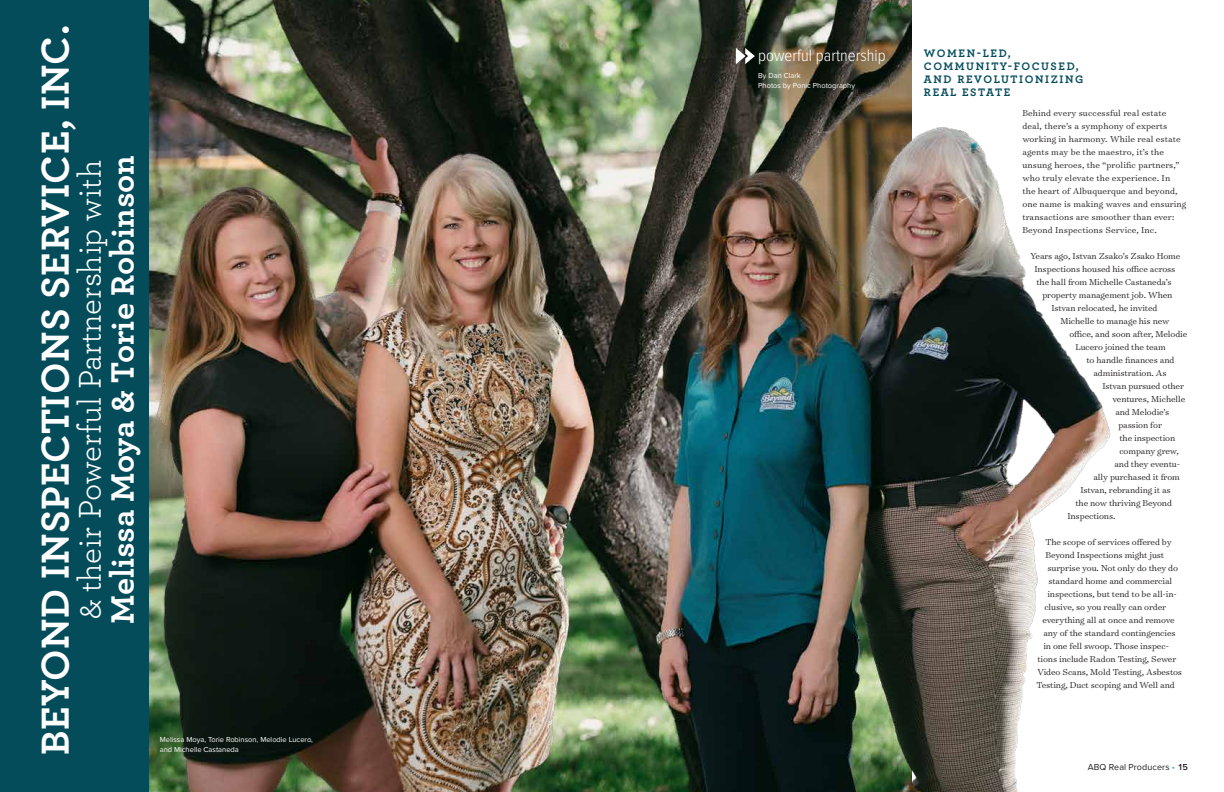
<style>
.page{position:relative;width:1224px;height:792px;background:#fff}
.page>*{position:absolute;margin:0;border:0;box-sizing:border-box;transform-origin:0 0}
.t1{font:700 41px "Archer Pro";letter-spacing:.01em;color:#fff}
.t2{font:700 34px "Archer Pro";color:#fff}
.t3{font:33px "Archer Pro";color:#fff}
.t4{font:300 17px "Proxima Nova Cond";color:#fff}
.t5{font:700 11.4px/12.9px "Archer Pro";letter-spacing:.14em;color:#054c5b}
.t6{font:300 9.8px "Surveyor Text";letter-spacing:-.01em;color:#231f20}
.t7{font:300 9.8px/13px "Surveyor Text";letter-spacing:.01em;color:#231f20}
.t8{font:9px "Proxima Nova";letter-spacing:.01em;color:#231f20}
.t9{font:7.5px/10px "Proxima Nova";color:#fff}
.s1{color:#19a8e0}
.s2{font-weight:600}
</style>
<div class="page">
<div style="left:0;top:0;width:176px;height:792px;background:#054c5b"></div>
<img style="left:149px;top:0;width:962px;height:792px">
<svg style="left:736px;top:48px;width:19px;height:16px"></svg>
<h1 class="t1" style="left:23px;top:755px;width:731px;rotate:-90deg">BEYOND INSPECTIONS SERVICE, INC.</h1>
<h3 class="t3" style="left:67px;top:619px;width:461px;rotate:-90deg">&amp; their Powerful Partnership with</h3>
<h2 class="t2" style="left:96px;top:624px;width:470px;rotate:-90deg">Melissa Moya &amp; Torie Robinson</h2>
<p class="t9" style="left:160px;top:734px;width:155px">Melissa Moya, Torie Robinson, Melodie Lucero, and Michelle Castaneda</p>
<h3 class="t4" style="left:758px;top:48px;width:129px">powerful partnership</h3>
<p class="t9" style="left:758px;top:70px;width:98px">By Dan Clark<br>Photos by Ponic Photography</p>
<p class="t5" style="left:924px;top:46px;width:161px">WOMEN-LED,<br>COMMUNITY-FOCUSED,<br>AND REVOLUTIONIZING<br>REAL ESTATE</p>
<p class="t7" style="left:1022px;top:106px;width:166px">Behind every successful real estate deal, there’s a symphony of experts working in harmony. While real estate agents may be the maestro, it’s the unsung heroes, the “prolific partners,” who truly elevate the experience. In<br>the heart of Albuquerque and beyond, one name is making waves and ensuring transactions are smoother than ever:<br>Beyond Inspections Service, Inc.</p>
<p class="t6" style="left:1030px;top:250px;width:151px">Years ago, Istvan Zsako’s Zsako Home</p>
<p class="t6" style="left:1034px;top:263px;width:143px">Inspections housed his office across</p>
<p class="t6" style="left:1036px;top:276px;width:137px">the hall from Michelle Castaneda’s</p>
<p class="t6" style="left:1042px;top:289px;width:131px">property management job. When</p>
<p class="t6" style="left:1051px;top:302px;width:108px">Istvan relocated, he invited</p>
<p class="t6" style="left:1060px;top:315px;width:110px">Michelle to manage his new</p>
<p class="t6" style="left:1069px;top:328px;width:119px">office, and soon after, Melodie</p>
<p class="t6" style="left:1075px;top:341px;width:92px">Lucero joined the team</p>
<p class="t6" style="left:1086px;top:354px;width:90px">to handle finances and</p>
<p class="t6" style="left:1093px;top:367px;width:75px">administration. As</p>
<p class="t6" style="left:1102px;top:380px;width:83px">Istvan pursued other</p>
<p class="t6" style="left:1112px;top:393px;width:74px">ventures, Michelle</p>
<p class="t6" style="left:1115px;top:406px;width:55px">and Melodie’s</p>
<p class="t6" style="left:1118px;top:419px;width:45px">passion for</p>
<p class="t6" style="left:1119px;top:432px;width:57px">the inspection</p>
<p class="t6" style="left:1119px;top:445px;width:61px">company grew,</p>
<p class="t6" style="left:1114px;top:458px;width:67px">and they eventu-</p>
<p class="t6" style="left:1093px;top:471px;width:88px">ally purchased it from</p>
<p class="t6" style="left:1080px;top:484px;width:92px">Istvan, rebranding it as</p>
<p class="t6" style="left:1075px;top:497px;width:98px">the now thriving Beyond</p>
<p class="t6" style="left:1067px;top:510px;width:50px">Inspections.</p>
<p class="t6" style="left:1045px;top:536px;width:128px">The scope of services offered by</p>
<p class="t6" style="left:1045px;top:549px;width:120px">Beyond Inspections might just</p>
<p class="t6" style="left:1047px;top:562px;width:132px">surprise you. Not only do they do</p>
<p class="t6" style="left:1048px;top:575px;width:125px">standard home and commercial</p>
<p class="t6" style="left:1047px;top:588px;width:131px">inspections, but tend to be all-in-</p>
<p class="t6" style="left:1044px;top:601px;width:123px">clusive, so you really can order</p>
<p class="t6" style="left:1042px;top:614px;width:134px">everything all at once and remove</p>
<p class="t6" style="left:1043px;top:627px;width:134px">any of the standard contingencies</p>
<p class="t6" style="left:1043px;top:640px;width:127px">in one fell swoop. Those inspec-</p>
<p class="t6" style="left:1037px;top:653px;width:140px">tions include Radon Testing, Sewer</p>
<p class="t6" style="left:1037px;top:666px;width:146px">Video Scans, Mold Testing, Asbestos</p>
<p class="t6" style="left:1036px;top:679px;width:140px">Testing, Duct scoping and Well and</p>
<p class="t8" style="left:1088px;top:762px;width:102px">ABQ Real Producers <span class="s1">•</span> <span class="s2">15</span></p>
</div>
